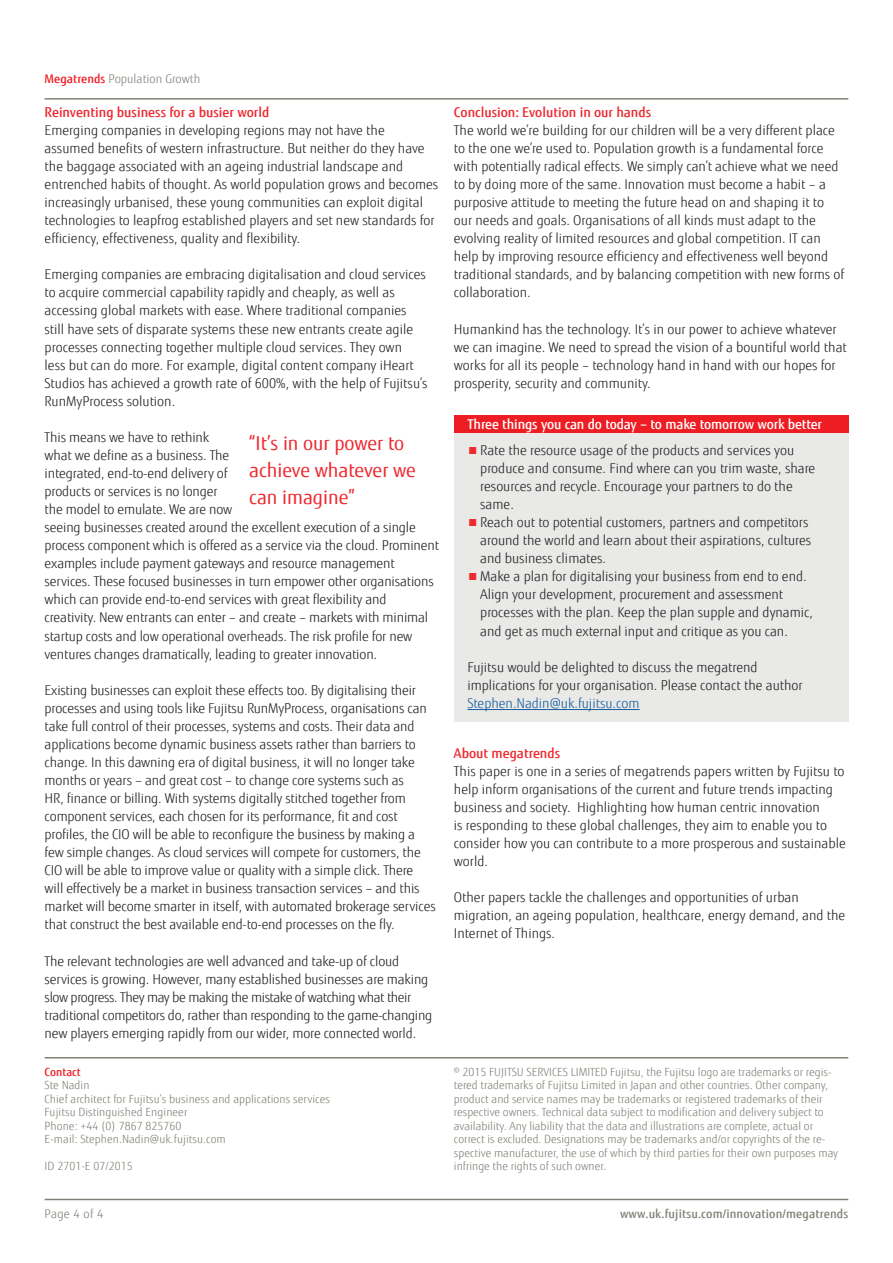
<style>
.page{position:relative;width:893px;height:1263px;background:#fff}
.page>*{position:absolute;margin:0;border:0;box-sizing:border-box;transform-origin:0 0}
.Headline_Style_2{font:19.35px/27px "Fujitsu Sans";color:#ee292f}
.Body_-_Black{font:300 13.5px/18px "Fujitsu Sans";color:#231f20}
.Sub-headline{font:500 13.5px "Fujitsu Sans";color:#ee292f}
.Copy{font:500 13.5px "Fujitsu Sans";letter-spacing:-.01em;color:#fff}
.t1{font:500 12px "Fujitsu Sans";letter-spacing:.01em;color:#818178}
.Copy-2{font:300 12px "Fujitsu Sans";color:#818178}
.intro{font:300 11.25px/13.5px "Fujitsu Sans";color:#818178}
.intro-2{font:500 11.25px "Fujitsu Sans";color:#ee1d23}
.s1{font-weight:500;color:#ee1d23}
.s2{font-weight:400;color:#ee292f}
.s3{color:#175d9e}
</style>
<div class="page">
<hr style="left:45px;top:1199px;width:803px;height:1px;background:#818178">
<hr style="left:45px;top:1057px;width:803px;height:1px;background:#818178">
<hr style="left:45px;top:98px;width:803px;height:2px;background:#818178">
<div style="left:454px;top:416px;width:394px;height:306px;background:#e9e9e8"></div>
<div style="left:454px;top:415px;width:394px;height:18px;background:#ee1d23"></div>
<hr style="left:467px;top:709px;width:173px;height:1px;background:#175d9e">
<p class="Copy-2" style="left:45px;top:72px;width:157px"><span class="s1">Megatrends</span> Population Growth</p>
<p class="Sub-headline" style="left:45px;top:104px;width:226px">Reinventing business for a busier world</p>
<p class="Body_-_Black" style="left:45px;top:121px;width:395px">Emerging companies in developing regions may not have the<br>assumed benefits of western infrastructure. But neither do they have the baggage associated with an ageing industrial landscape and entrenched habits of thought. As world population grows and becomes increasingly urbanised, these young communities can exploit digital technologies to leapfrog established players and set new standards for efficiency, effectiveness, quality and flexibility.</p>
<p class="Body_-_Black" style="left:45px;top:266px;width:384px">Emerging companies are embracing digitalisation and cloud services to acquire commercial capability rapidly and cheaply, as well as accessing global markets with ease. Where traditional companies still have sets of disparate systems these new entrants create agile processes connecting together multiple cloud services. They own<br>less but can do more. For example, digital content company iHeart Studios has achieved a growth rate of 600%, with the help of Fujitsu’s RunMyProcess solution.</p>
<p class="Body_-_Black" style="left:45px;top:428px;width:396px">This means we have to rethink<br>what we define as a business. The<br>integrated, end-to-end delivery of<br>products or services is no longer<br>the model to emulate. We are now<br>seeing businesses created around the excellent execution of a single process component which is offered as a service via the cloud. Prominent examples include payment gateways and resource management services. These focused businesses in turn empower other organisations which can provide end-to-end services with great flexibility and creativity. New entrants can enter – and create – markets with minimal startup costs and low operational overheads. The risk profile for new ventures changes dramatically, leading to greater innovation.</p>
<p class="Body_-_Black" style="left:45px;top:681px;width:393px">Existing businesses can exploit these effects too. By digitalising their processes and using tools like Fujitsu RunMyProcess, organisations can take full control of their processes, systems and costs. Their data and applications become dynamic business assets rather than barriers to change. In this dawning era of digital business, it will no longer take months or years – and great cost – to change core systems such as<br>HR, finance or billing. With systems digitally stitched together from component services, each chosen for its performance, fit and cost profiles, the CIO will be able to reconfigure the business by making a few simple changes. As cloud services will compete for customers, the CIO will be able to improve value or quality with a simple click. There<br>will effectively be a market in business transaction services – and this market will become smarter in itself, with automated brokerage services that construct the best available end-to-end processes on the fly.</p>
<p class="Body_-_Black" style="left:45px;top:952px;width:389px">The relevant technologies are well advanced and take-up of cloud services is growing. However, many established businesses are making slow progress. They may be making the mistake of watching what their traditional competitors do, rather than responding to the game-changing new players emerging rapidly from our wider, more connected world.</p>
<p class="Headline_Style_2" style="left:249px;top:429px;width:168px">“It’s in our power to achieve whatever we can imagine”</p>
<p class="intro-2" style="left:45px;top:1065px;width:38px">Contact</p>
<p class="intro" style="left:45px;top:1078px;width:46px">Ste Nadin</p>
<p class="intro" style="left:45px;top:1092px;width:287px">Chief architect for Fujitsu’s business and applications services</p>
<p class="intro" style="left:45px;top:1105px;width:144px">Fujitsu Distinguished Engineer</p>
<p class="intro" style="left:45px;top:1119px;width:138px">Phone: +44 (0) 7867 825760</p>
<p class="intro" style="left:45px;top:1132px;width:183px">E-mail: Stephen.Nadin@uk.fujitsu.com</p>
<p class="intro" style="left:45px;top:1159px;width:90px">ID 2701-E 07/2015</p>
<p class="Sub-headline" style="left:454px;top:104px;width:199px">Conclusion: Evolution in our hands</p>
<p class="Body_-_Black" style="left:454px;top:121px;width:392px">The world we’re building for our children will be a very different place to the one we’re used to. Population growth is a fundamental force with potentially radical effects. We simply can’t achieve what we need to by doing more of the same. Innovation must become a habit – a purposive attitude to meeting the future head on and shaping it to our needs and goals. Organisations of all kinds must adapt to the evolving reality of limited resources and global competition. IT can help by improving resource efficiency and effectiveness well beyond traditional standards, and by balancing competition with new forms of collaboration.</p>
<p class="Body_-_Black" style="left:454px;top:320px;width:394px">Humankind has the technology. It’s in our power to achieve whatever we can imagine. We need to spread the vision of a bountiful world that works for all its people – technology hand in hand with our hopes for prosperity, security and community.</p>
<p class="Copy" style="left:467px;top:415px;width:356px">Three things you can do today – to make tomorrow work better</p>
<p class="Body_-_Black" style="left:480px;top:441px;width:337px;text-indent:-13px"><span class="s2">■</span>Rate the resource usage of the products and services you produce and consume. Find where can you trim waste, share resources and recycle. Encourage your partners to do the same.</p>
<p class="Body_-_Black" style="left:480px;top:514px;width:333px;text-indent:-13px"><span class="s2">■</span>Reach out to potential customers, partners and competitors around the world and learn about their aspirations, cultures and business climates.</p>
<p class="Body_-_Black" style="left:480px;top:568px;width:334px;text-indent:-13px"><span class="s2">■</span>Make a plan for digitalising your business from end to end.<br>Align your development, procurement and assessment processes with the plan. Keep the plan supple and dynamic, and get as much external input and critique as you can.</p>
<p class="Body_-_Black" style="left:467px;top:658px;width:337px">Fujitsu would be delighted to discuss the megatrend implications for your organisation. Please contact the author<br><span class="s3">Stephen.Nadin@uk.fujitsu.com</span></p>
<p class="Sub-headline" style="left:454px;top:745px;width:108px">About megatrends</p>
<p class="Body_-_Black" style="left:454px;top:762px;width:393px">This paper is one in a series of megatrends papers written by Fujitsu to help inform organisations of the current and future trends impacting business and society. Highlighting how human centric innovation<br>is responding to these global challenges, they aim to enable you to consider how you can contribute to a more prosperous and sustainable world.</p>
<p class="Body_-_Black" style="left:454px;top:889px;width:393px">Other papers tackle the challenges and opportunities of urban migration, an ageing population, healthcare, energy demand, and the<br>Internet of Things.</p>
<p class="intro" style="left:454px;top:1065px;width:386px">© 2015 FUJITSU SERVICES LIMITED Fujitsu, the Fujitsu logo are trademarks or regis&shy;tered trademarks of Fujitsu Limited in Japan and other countries. Other company, product and service names may be trademarks or registered trademarks of their respective owners. Technical data subject to modification and delivery subject to availability. Any liability that the data and illustrations are complete, actual or correct is excluded. Designations may be trademarks and/or copyrights of the re&shy;spective manufacturer, the use of which by third parties for their own purposes may infringe the rights of such owner.</p>
<p class="Copy-2" style="left:45px;top:1207px;width:60px">Page 4 of 4</p>
<p class="t1" style="left:620px;top:1207px;width:230px">www.uk.fujitsu.com/innovation/megatrends</p>
</div>
